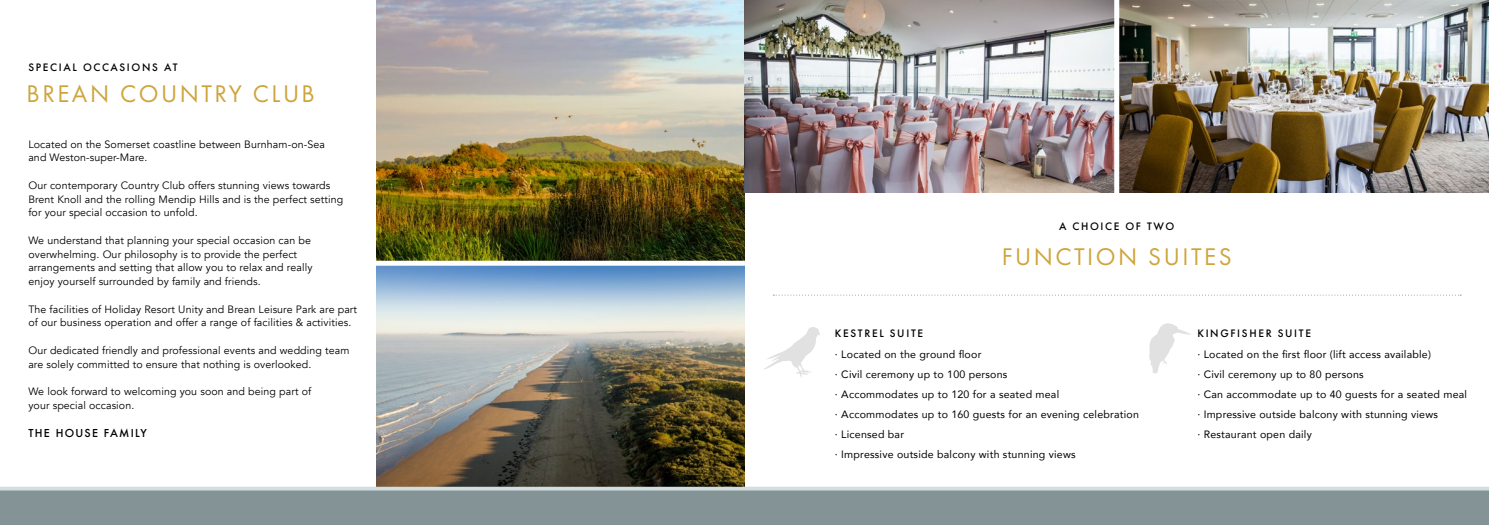
<style>
.page{position:relative;width:1489px;height:525px;background:#fff}
.page>*{position:absolute;margin:0;border:0;box-sizing:border-box;transform-origin:0 0}
.t1{font:25px "Futura PT";letter-spacing:.1em;color:#cfa43b}
.t2{font:500 11.25px "Futura PT";letter-spacing:.15em;color:#000}
.t3{font:10.62px/13.8px "Avenir";letter-spacing:.01em;color:#000}
.t4{font:10.62px/20px "Avenir";letter-spacing:.02em;color:#000}
.t5{font:500 10.62px "Futura";letter-spacing:.12em;color:#000}
</style>
<div class="page">
<img style="left:376px;top:0;width:369px;height:486px">
<div style="left:368px;top:260px;width:377px;height:5px;background:#fff"></div>
<img style="left:1119px;top:0;width:369px;height:192px">
<img style="left:744px;top:0;width:370px;height:192px">
<svg style="left:773px;top:294px;width:686px;height:1px"></svg>
<div style="left:0;top:489px;width:1488px;height:35px;background:#849496"></div>
<svg style="left:0;top:486px;width:1488px;height:4px;fill:#d1ddde"></svg>
<svg style="left:764px;top:327px;width:55px;height:50px"></svg>
<svg style="left:1149px;top:323px;width:42px;height:50px"></svg>
<p class="t2" style="left:28px;top:61px;width:151px">SPECIAL OCCASIONS AT</p>
<h1 class="t1" style="left:27px;top:79px;width:290px">BREAN COUNTRY CLUB</h1>
<p class="t3" style="left:28px;top:137px;width:298px">Located on the Somerset coastline between Burnham-on-Sea and Weston-super-Mare.</p>
<p class="t3" style="left:28px;top:178px;width:316px">Our contemporary Country Club offers stunning views towards<br>Brent Knoll and the rolling Mendip Hills and is the perfect setting for your special occasion to unfold.</p>
<p class="t3" style="left:28px;top:233px;width:285px">We understand that planning your special occasion can be overwhelming. Our philosophy is to provide the perfect arrangements and setting that allow you to relax and really enjoy yourself surrounded by family and friends.</p>
<p class="t3" style="left:28px;top:302px;width:330px">The facilities of Holiday Resort Unity and Brean Leisure Park are part of our business operation and offer a range of facilities &amp; activities.</p>
<p class="t3" style="left:28px;top:343px;width:323px">Our dedicated friendly and professional events and wedding team are solely committed to ensure that nothing is overlooked.</p>
<p class="t3" style="left:28px;top:385px;width:284px">We look forward to welcoming you soon and being part of your special occasion.</p>
<p class="t5" style="left:28px;top:425px;width:120px">THE HOUSE FAMILY</p>
<p class="t2" style="left:1058px;top:220px;width:117px">A CHOICE OF TWO</p>
<p class="t2" style="left:835px;top:326px;width:90px">KESTREL SUITE</p>
<h1 class="t1" style="left:1001px;top:241px;width:231px">FUNCTION SUITES</h1>
<p class="t2" style="left:1197px;top:326px;width:115px">KINGFISHER SUITE</p>
<p class="t4" style="left:835px;top:344px;width:305px">· Located on the ground floor<br>· Civil ceremony up to 100 persons<br>· Accommodates up to 120 for a seated meal<br>· Accommodates up to 160 guests for an evening celebration · Licensed bar<br>· Impressive outside balcony with stunning views</p>
<p class="t4" style="left:1197px;top:344px;width:271px">· Located on the first floor (lift access available)<br>· Civil ceremony up to 80 persons<br>· Can accommodate up to 40 guests for a seated meal · Impressive outside balcony with stunning views<br>· Restaurant open daily</p>
</div>
